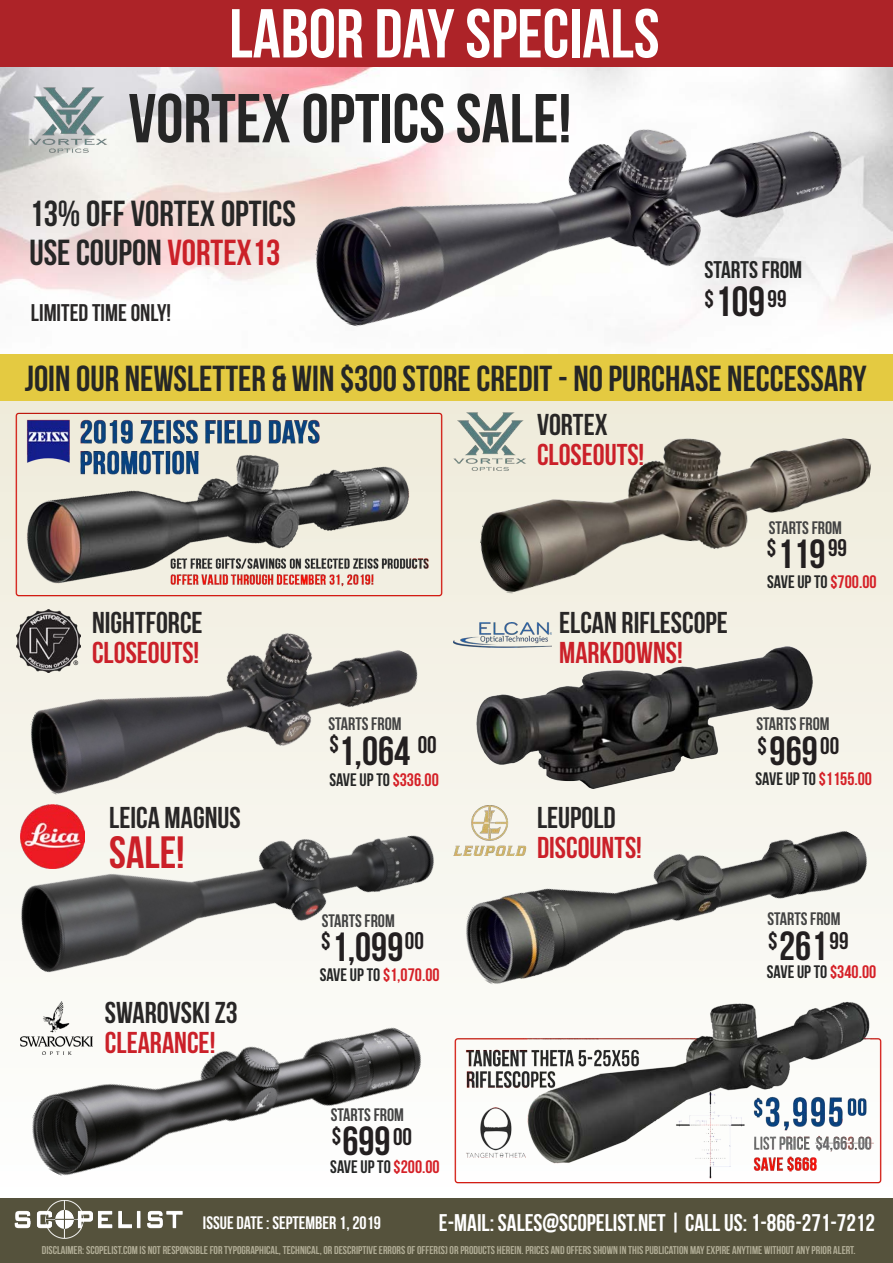
<style>
.page{position:relative;width:893px;height:1263px;background:#fff}
.page>*{position:absolute;margin:0;border:0;box-sizing:border-box;transform-origin:0 0}
.t1{font:700 69px "Bebas Neue";color:#262626}
.t2{font:700 69px "Bebas Neue";color:#fff}
.t3{font:700 45px "Bebas Neue";color:#cb2028}
.t4{font:700 42px "Bebas Neue";color:#231f20}
.t5{font:700 40.5px "Bebas Neue";color:#231f20}
.t6{font:700 36px "Bebas Neue";color:#252626}
.t7{font:700 36px "Bebas Neue";color:#262626}
.t8{font:700 30px "Bebas Neue";color:#282626}
.t9{font:700 30px "Bebas Neue";color:#cb2029}
.t10{font:700 24px "Bebas Neue";color:#fff}
.t11{font:700 24px "Bebas Neue";color:#231f20}
.t12{font:700 24px "Bebas Neue";color:#292727}
.t13{font:700 24px "Bebas Neue";color:#252626}
.t14{font:700 18px "Bebas Neue";color:#252626}
.t15{font:700 18px "Bebas Neue";color:#434343}
.t16{font:700 18px "Bebas Neue";color:#fff}
.t17{font:700 18px "Bebas Neue";color:#d52027}
.t18{font:700 11.25px "Bebas Neue";color:#b2ae97}
.s1{color:#cb2028}
.s2{color:#d52027}
.s3{color:#252626}
</style>
<div class="page">
<img style="left:0;top:67px;width:893px;height:252px">
<div style="left:0;top:401px;width:893px;height:798px;background:linear-gradient(to bottom,#efebda,#fefffe)"></div>
<div style="left:0;top:0;width:893px;height:67px;background:#ad2328"></div>
<div style="left:0;top:354px;width:893px;height:47px;background:#e4ca41"></div>
<img style="left:15px;top:813px;width:430px;height:178px">
<img style="left:21px;top:805px;width:63px;height:64px">
<img style="left:475px;top:438px;width:399px;height:160px">
<img style="left:454px;top:411px;width:73px;height:60px">
<img style="left:15px;top:631px;width:411px;height:165px">
<img style="left:16px;top:609px;width:64px;height:63px">
<img style="left:16px;top:1023px;width:415px;height:164px">
<img style="left:20px;top:1001px;width:72px;height:54px">
<img style="left:452px;top:828px;width:426px;height:163px">
<img style="left:454px;top:804px;width:73px;height:52px">
<img style="left:454px;top:998px;width:427px;height:187px">
<img style="left:301px;top:86px;width:548px;height:241px">
<img style="left:29px;top:87px;width:78px;height:67px">
<img style="left:16px;top:411px;width:427px;height:187px">
<img style="left:476px;top:647px;width:336px;height:142px">
<img style="left:453px;top:622px;width:99px;height:25px">
<div style="left:0;top:1199px;width:893px;height:64px;background:#55523c"></div>
<img style="left:14px;top:1200px;width:169px;height:39px">
<p class="t2" style="left:229px;top:-4px;width:432px">LABOR DAY SPECIALS</p>
<p class="t1" style="left:128px;top:81px;width:444px">VORTEX OPTICS SALE!</p>
<p class="t7" style="left:29px;top:194px;width:268px">13% OFF VORTEX OPTICS</p>
<p class="t7" style="left:29px;top:233px;width:253px">USE COUPON <span class="s1">VORTEX13</span></p>
<p class="t12" style="left:31px;top:299px;width:142px">LIMITED TIME ONLY!</p>
<p class="t13" style="left:704px;top:256px;width:99px">STARTS FROM</p>
<p class="t11" style="left:704px;top:286px;width:11px">$</p>
<p class="t4" style="left:715px;top:279px;width:51px">109</p>
<p class="t11" style="left:767px;top:286px;width:21px">99</p>
<p class="t6" style="left:25px;top:358px;width:844px">JOIN OUR NEWSLETTER &amp; WIN $300 STORE CREDIT - NO PURCHASE NECCESSARY</p>
<p class="t8" style="left:92px;top:606px;width:112px">NIGHTFORCE</p>
<p class="t9" style="left:92px;top:636px;width:109px">CLOSEOUTS!</p>
<p class="t8" style="left:109px;top:801px;width:133px">LEICA MAGNUS</p>
<p class="t3" style="left:109px;top:828px;width:77px">SALE!</p>
<p class="t8" style="left:105px;top:996px;width:134px">SWAROVSKI Z3</p>
<p class="t9" style="left:105px;top:1026px;width:112px">CLEARANCE!</p>
<p class="t15" style="left:328px;top:714px;width:75px">STARTS FROM</p>
<p class="t11" style="left:329px;top:731px;width:11px">$</p>
<p class="t5" style="left:338px;top:729px;width:73px">1,064</p>
<p class="t11" style="left:418px;top:731px;width:21px">00</p>
<p class="t14" style="left:329px;top:769px;width:111px">SAVE UP TO <span class="s2">$336.00</span></p>
<p class="t15" style="left:322px;top:911px;width:75px">STARTS FROM</p>
<p class="t11" style="left:321px;top:927px;width:11px">$</p>
<p class="t5" style="left:332px;top:924px;width:73px">1,099</p>
<p class="t11" style="left:405px;top:928px;width:21px">00</p>
<p class="t17" style="left:320px;top:965px;width:121px"><span class="s3">SAVE UP TO</span> $1,070.00</p>
<p class="t15" style="left:331px;top:1105px;width:75px">STARTS FROM</p>
<p class="t11" style="left:332px;top:1123px;width:11px">$</p>
<p class="t5" style="left:342px;top:1119px;width:50px">699</p>
<p class="t11" style="left:393px;top:1123px;width:21px">00</p>
<p class="t14" style="left:330px;top:1157px;width:111px">SAVE UP TO <span class="s2">$200.00</span></p>
<p class="t8" style="left:537px;top:408px;width:72px">VORTEX</p>
<p class="t9" style="left:537px;top:438px;width:109px">CLOSEOUTS!</p>
<p class="t8" style="left:559px;top:606px;width:170px">ELCAN RIFLESCOPE</p>
<p class="t9" style="left:559px;top:636px;width:125px">MARKDOWNS!</p>
<p class="t8" style="left:537px;top:801px;width:80px">LEUPOLD</p>
<p class="t9" style="left:537px;top:831px;width:106px">DISCOUNTS!</p>
<p class="t15" style="left:769px;top:518px;width:75px">STARTS FROM</p>
<p class="t11" style="left:767px;top:534px;width:11px">$</p>
<p class="t5" style="left:777px;top:532px;width:50px">119</p>
<p class="t11" style="left:828px;top:535px;width:21px">99</p>
<p class="t14" style="left:767px;top:572px;width:111px">SAVE UP TO <span class="s2">$700.00</span></p>
<p class="t15" style="left:756px;top:714px;width:75px">STARTS FROM</p>
<p class="t11" style="left:757px;top:732px;width:11px">$</p>
<p class="t5" style="left:770px;top:729px;width:50px">969</p>
<p class="t11" style="left:820px;top:732px;width:21px">00</p>
<p class="t14" style="left:755px;top:769px;width:118px">SAVE UP TO <span class="s2">$1155.00</span></p>
<p class="t15" style="left:767px;top:909px;width:75px">STARTS FROM</p>
<p class="t11" style="left:768px;top:927px;width:11px">$</p>
<p class="t5" style="left:779px;top:924px;width:50px">261</p>
<p class="t11" style="left:830px;top:928px;width:21px">99</p>
<p class="t14" style="left:767px;top:962px;width:111px">SAVE UP TO <span class="s2">$340.00</span></p>
<h3 class="t10" style="left:439px;top:1210px;width:437px">E-MAIL: SALES@SCOPELIST.NET | CALL US: 1-866-271-7212</h3>
<p class="t18" style="left:42px;top:1243px;width:815px">DISCLAIMER: SCOPELIST.COM IS NOT RESPONSIBLE FOR TYPOGRAPHICAL, TECHNICAL, OR DESCRIPTIVE ERRORS OF OFFER(S) OR PRODUCTS HEREIN. PRICES AND OFFERS SHOWN IN THIS PUBLICATION MAY EXPIRE ANYTIME WITHOUT ANY PRIOR ALERT.</p>
<h3 class="t16" style="left:203px;top:1212px;width:180px">ISSUE DATE : SEPTEMBER 1, 2019</h3>
</div>
